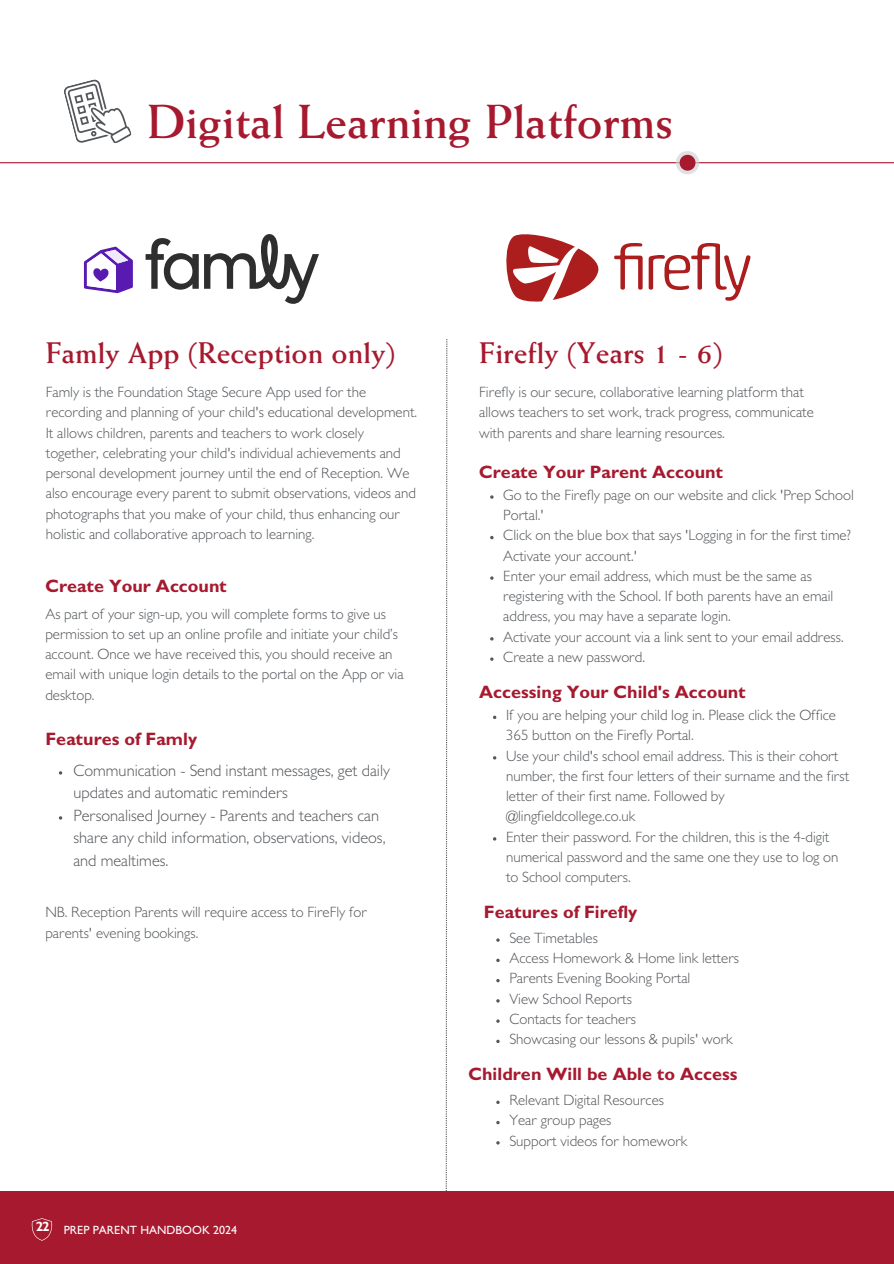
<style>
.page{position:relative;width:894px;height:1264px;background:#fff}
.page>*{position:absolute;margin:0;border:0;box-sizing:border-box;transform-origin:0 0}
.t1{font:700 48px "Weiss Std";color:#a6192e}
.t2{font:700 30px "Weiss Std";color:#a6192e}
.t3{font:700 18px "Gill Sans";color:#a6192e}
.t4{font:300 16.5px/22.5px "Gill Sans";color:#53565a}
.t5{font:300 15px/20.2px "Gill Sans";color:#53565a}
.t6{font:500 12px "Gill Sans";color:#fff}
</style>
<div class="page">
<svg style="left:445px;top:339px;width:2px;height:852px"></svg>
<div style="left:0;top:1191px;width:893px;height:72px;background:#a6192e"></div>
<hr style="left:0;top:162px;width:893px;height:1px;background:#a6192e">
<svg style="left:64px;top:79px;width:68px;height:64px"></svg>
<svg style="left:83px;top:246px;width:50px;height:48px"></svg>
<svg style="left:145px;top:234px;width:174px;height:70px"></svg>
<svg style="left:506px;top:234px;width:244px;height:67px"></svg>
<svg style="left:490px;top:495px;width:3px;height:4px"></svg>
<svg style="left:490px;top:576px;width:3px;height:4px"></svg>
<svg style="left:490px;top:657px;width:3px;height:4px"></svg>
<svg style="left:31px;top:1218px;width:22px;height:22px"></svg>
<svg style="left:675px;top:151px;width:24px;height:23px"></svg>
<h1 class="t1" style="left:147px;top:103px;width:527px">Digital Learning Platforms</h1>
<h2 class="t2" style="left:46px;top:341px;width:351px">Famly App (Reception only)</h2>
<h2 class="t2" style="left:479px;top:341px;width:245px">Firefly (Years 1 - 6)</h2>
<p class="t5" style="left:46px;top:384px;width:373px">Famly is the Foundation Stage Secure App used for the recording and planning of your child's educational development.<br>It allows children, parents and teachers to work closely together, celebrating your child's individual achievements and personal development journey until the end of Reception. We also encourage every parent to submit observations, videos and photographs that you make of your child, thus enhancing our holistic and collaborative approach to learning.</p>
<p class="t3" style="left:45px;top:579px;width:183px">Create Your Account</p>
<p class="t5" style="left:45px;top:605px;width:359px">As part of your sign-up, you will complete forms to give us permission to set up an online profile and initiate your child’s account. Once we have received this, you should receive an email with unique login details to the portal on the App or via desktop.</p>
<p class="t3" style="left:45px;top:732px;width:153px">Features of Famly</p>
<p class="t4" style="left:73px;top:761px;width:318px">Communication - Send instant messages, get daily updates and automatic reminders<br>Personalised Journey - Parents and teachers can share any child information, observations, videos, and mealtimes.</p>
<p class="t5" style="left:479px;top:384px;width:336px">Firefly is our secure, collaborative learning platform that allows teachers to set work, track progress, communicate with parents and share learning resources.</p>
<p class="t3" style="left:479px;top:465px;width:245px">Create Your Parent Account</p>
<p class="t5" style="left:503px;top:487px;width:352px">Go to the Firefly page on our website and click 'Prep School Portal.'<br>Click on the blue box that says 'Logging in for the first time?<br>Activate your account.'<br>Enter your email address, which must be the same as registering with the School. If both parents have an email address, you may have a separate login.<br>Activate your account via a link sent to your email address.<br>Create a new password.</p>
<p class="t3" style="left:479px;top:685px;width:268px">Accessing Your Child's Account</p>
<p class="t5" style="left:506px;top:707px;width:344px">If you are helping your child log in. Please click the Office 365 button on the Firefly Portal.<br>Use your child's school email address. This is their cohort number, the first four letters of their surname and the first letter of their first name. Followed by @lingfieldcollege.co.uk<br>Enter their password. For the children, this is the 4-digit numerical password and the same one they use to log on to School computers.</p>
<p class="t3" style="left:483px;top:906px;width:155px">Features of Firefly</p>
<p class="t5" style="left:509px;top:930px;width:231px">See Timetables<br>Access Homework &amp; Home link letters<br>Parents Evening Booking Portal<br>View School Reports<br>Contacts for teachers<br>Showcasing our lessons &amp; pupils' work</p>
<p class="t3" style="left:468px;top:1068px;width:270px">Children Will be Able to Access</p>
<p class="t5" style="left:509px;top:1092px;width:179px">Relevant Digital Resources<br>Year group pages<br>Support videos for homework</p>
<p class="t5" style="left:45px;top:904px;width:323px">NB. Reception Parents will require access to FireFly for parents' evening bookings.</p>
<p class="t6" style="left:36px;top:1225px;width:203px"><sup>22</sup> PREP PARENT HANDBOOK 2024</p>
</div>
